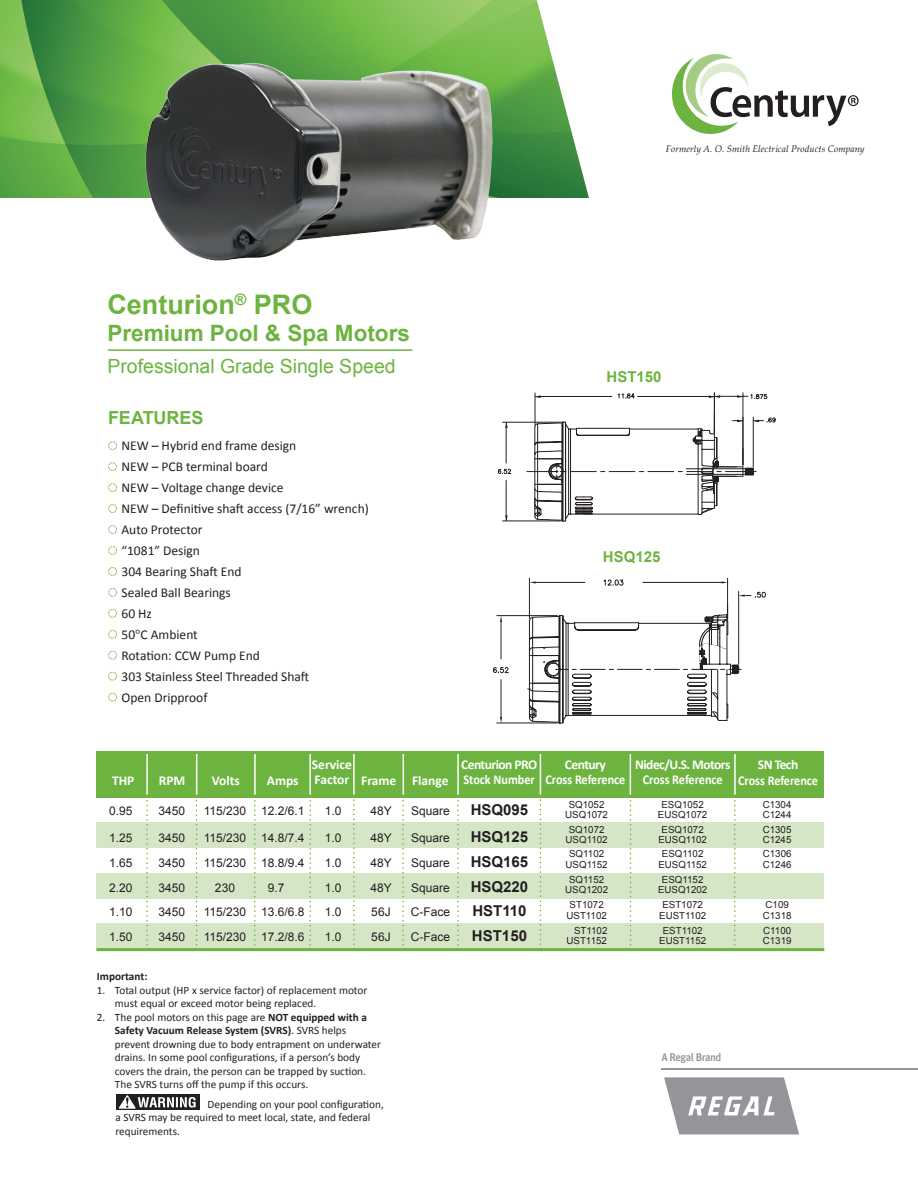
<style>
.page{position:relative;width:918px;height:1188px;background:#fff}
.page>*{position:absolute;margin:0;border:0;box-sizing:border-box;transform-origin:0 0}
.t1{font:700 27px "Arial";color:#6cb43f}
.t2{font:700 22.5px "Arial";color:#6cb43f}
.t3{font:19.5px "Arial";color:#6cb43f}
.t4{font:700 18px "Arial";color:#6cb43f}
.t5{font:700 15px "Arial";color:#231f20}
.t6{font:700 15px "Arial";color:#6cb43f}
.t7{font:13.5px/21px "Calibri";color:#231f20}
.t8{font:700 13.5px/15.3px "Calibri";color:#fff;text-align:center}
.t9{font:700 13.5px/15.3px "Calibri";letter-spacing:-.04em;color:#fff}
.t10{font:12px "Arial";color:#231f20}
.t11{font:11.25px/13.5px "Calibri";color:#231f20}
.t12{font:700 11.25px "Calibri";color:#231f20}
.t13{font:500 11.1px "Unit OT";letter-spacing:-.04em;color:#939598}
.t14{font:9.75px "Arial";color:#231f20}
.t15{font:italic 9.45px "Palatino Linotype";color:#231f20}
.s1{font-family:"Helvetica"}
.s2{font-weight:700}
</style>
<div class="page">
<svg style="left:672px;top:54px;width:187px;height:80px"></svg>
<hr style="left:662px;top:1068px;width:256px;height:2px;background:#939598">
<svg style="left:664px;top:1077px;width:135px;height:57px"></svg>
<img style="left:0;top:0;width:589px;height:198px">
<img style="left:124px;top:26px;width:393px;height:235px">
<svg style="left:108px;top:441px;width:9px;height:9px"></svg>
<svg style="left:108px;top:462px;width:9px;height:9px"></svg>
<svg style="left:108px;top:483px;width:9px;height:9px"></svg>
<svg style="left:108px;top:504px;width:9px;height:9px"></svg>
<svg style="left:108px;top:525px;width:9px;height:9px"></svg>
<svg style="left:108px;top:546px;width:9px;height:9px"></svg>
<svg style="left:108px;top:567px;width:9px;height:9px"></svg>
<svg style="left:108px;top:588px;width:9px;height:9px"></svg>
<svg style="left:108px;top:609px;width:9px;height:9px"></svg>
<svg style="left:108px;top:630px;width:9px;height:9px"></svg>
<svg style="left:108px;top:651px;width:9px;height:9px"></svg>
<svg style="left:108px;top:672px;width:9px;height:9px"></svg>
<svg style="left:108px;top:693px;width:9px;height:9px"></svg>
<svg style="left:493px;top:578px;width:273px;height:146px"></svg>
<svg style="left:498px;top:392px;width:278px;height:130px"></svg>
<hr style="left:108px;top:349px;width:304px;height:2px;background:#6cb43f">
<div style="left:96px;top:823px;width:728px;height:25px;background:#d5e6c7"></div>
<div style="left:96px;top:873px;width:728px;height:25px;background:#d5e6c7"></div>
<div style="left:96px;top:923px;width:728px;height:26px;background:#d5e6c7"></div>
<svg style="left:146px;top:800px;width:2px;height:146px"></svg>
<svg style="left:196px;top:800px;width:2px;height:146px"></svg>
<svg style="left:254px;top:800px;width:2px;height:146px"></svg>
<svg style="left:309px;top:800px;width:2px;height:146px"></svg>
<svg style="left:353px;top:799px;width:2px;height:146px"></svg>
<svg style="left:402px;top:800px;width:2px;height:146px"></svg>
<svg style="left:457px;top:800px;width:2px;height:146px"></svg>
<svg style="left:540px;top:799px;width:1px;height:146px"></svg>
<svg style="left:630px;top:800px;width:2px;height:146px"></svg>
<svg style="left:734px;top:800px;width:2px;height:146px"></svg>
<div style="left:96px;top:751px;width:728px;height:47px;background:#6cb43f"></div>
<div style="left:116px;top:1094px;width:83px;height:16px;background:#231f20"></div>
<svg style="left:119px;top:1095px;width:77px;height:14px"></svg>
<hr style="left:96px;top:948px;width:728px;height:3px;background:#6cb43f">
<hr style="left:146px;top:754px;width:2px;height:41px;background:#fff">
<hr style="left:196px;top:754px;width:1px;height:41px;background:#fff">
<hr style="left:254px;top:754px;width:2px;height:41px;background:#fff">
<hr style="left:309px;top:754px;width:2px;height:41px;background:#fff">
<hr style="left:353px;top:754px;width:2px;height:41px;background:#fff">
<hr style="left:403px;top:754px;width:1px;height:41px;background:#fff">
<hr style="left:457px;top:754px;width:2px;height:41px;background:#fff">
<hr style="left:540px;top:754px;width:1px;height:41px;background:#fff">
<hr style="left:630px;top:754px;width:1px;height:41px;background:#fff">
<hr style="left:734px;top:754px;width:2px;height:41px;background:#fff">
<p class="t15" style="left:666px;top:142px;width:200px">Formerly A. O. Smith Electrical Products Company</p>
<h1 class="t1" style="left:107px;top:287px;width:207px">Centurion<sup>®</sup> PRO</h1>
<h2 class="t2" style="left:107px;top:318px;width:304px">Premium Pool &amp; Spa Motors</h2>
<h3 class="t3" style="left:107px;top:354px;width:290px">Professional Grade Single Speed</h3>
<h3 class="t6" style="left:607px;top:366px;width:57px">HST150</h3>
<h3 class="t4" style="left:108px;top:405px;width:97px">FEATURES</h3>
<p class="t7" style="left:122px;top:435px;width:249px">NEW – Hybrid end frame design<br>NEW – PCB terminal board<br>NEW – Voltage change device<br>NEW – Definitive shaft access (7/16” wrench)<br>Auto Protector<br>“1081” Design<br>304 Bearing Shaft End<br>Sealed Ball Bearings<br>60 Hz<br>50<span class="s1">°</span>C Ambient<br>Rotation: CCW Pump End<br>303 Stainless Steel Threaded Shaft<br>Open Dripproof</p>
<h3 class="t6" style="left:603px;top:547px;width:59px">HSQ125</h3>
<p class="t8" style="left:112px;top:773px;width:24px">THP</p>
<p class="t8" style="left:159px;top:773px;width:28px">RPM</p>
<p class="t8" style="left:212px;top:773px;width:30px">Volts</p>
<p class="t8" style="left:267px;top:773px;width:33px">Amps</p>
<p class="t8" style="left:312px;top:757px;width:138px;line-height:15.8px;text-align:left">Service<br>Factor Frame Flange</p>
<p class="t9" style="left:461px;top:757px;width:77px">Centurion PRO<br>Stock Number</p>
<p class="t8" style="left:545px;top:757px;width:81px">Century<br>Cross Reference</p>
<p class="t8" style="left:635px;top:757px;width:97px">Nidec/U.S. Motors<br>Cross Reference</p>
<p class="t8" style="left:738px;top:757px;width:81px">SN Tech<br>Cross Reference</p>
<p class="t10" style="left:109px;top:803px;width:25px">0.95</p>
<p class="t10" style="left:158px;top:803px;width:28px">3450</p>
<p class="t10" style="left:204px;top:803px;width:102px">115/230 12.2/6.1</p>
<p class="t10" style="left:325px;top:803px;width:18px">1.0</p>
<p class="t10" style="left:370px;top:803px;width:23px">48Y</p>
<p class="t10" style="left:411px;top:803px;width:40px">Square</p>
<h3 class="t5" style="left:471px;top:800px;width:59px">HSQ095</h3>
<p class="t10" style="left:109px;top:830px;width:25px">1.25</p>
<p class="t10" style="left:158px;top:830px;width:28px">3450</p>
<p class="t10" style="left:204px;top:830px;width:102px">115/230 14.8/7.4</p>
<p class="t10" style="left:325px;top:830px;width:18px">1.0</p>
<p class="t10" style="left:370px;top:830px;width:23px">48Y</p>
<p class="t10" style="left:411px;top:830px;width:40px">Square</p>
<h3 class="t5" style="left:471px;top:827px;width:59px">HSQ125</h3>
<p class="t10" style="left:109px;top:855px;width:25px">1.65</p>
<p class="t10" style="left:158px;top:855px;width:28px">3450</p>
<p class="t10" style="left:204px;top:855px;width:102px">115/230 18.8/9.4</p>
<p class="t10" style="left:325px;top:855px;width:18px">1.0</p>
<p class="t10" style="left:370px;top:855px;width:23px">48Y</p>
<p class="t10" style="left:411px;top:855px;width:40px">Square</p>
<h3 class="t5" style="left:471px;top:852px;width:59px">HSQ165</h3>
<p class="t10" style="left:109px;top:880px;width:25px">2.20</p>
<p class="t10" style="left:158px;top:880px;width:28px">3450</p>
<p class="t10" style="left:215px;top:880px;width:22px">230</p>
<p class="t10" style="left:268px;top:880px;width:18px">9.7</p>
<p class="t10" style="left:325px;top:880px;width:18px">1.0</p>
<p class="t10" style="left:370px;top:880px;width:23px">48Y</p>
<p class="t10" style="left:411px;top:880px;width:40px">Square</p>
<h3 class="t5" style="left:471px;top:876px;width:59px">HSQ220</h3>
<p class="t10" style="left:109px;top:904px;width:25px">1.10</p>
<p class="t10" style="left:158px;top:904px;width:28px">3450</p>
<p class="t10" style="left:204px;top:904px;width:102px">115/230 13.6/6.8</p>
<p class="t10" style="left:325px;top:904px;width:18px">1.0</p>
<p class="t10" style="left:371px;top:904px;width:21px">56J</p>
<p class="t10" style="left:411px;top:904px;width:41px">C-Face</p>
<h3 class="t5" style="left:472px;top:901px;width:56px">HST110</h3>
<p class="t10" style="left:109px;top:929px;width:25px">1.50</p>
<p class="t10" style="left:158px;top:929px;width:28px">3450</p>
<p class="t10" style="left:204px;top:929px;width:102px">115/230 17.2/8.6</p>
<p class="t10" style="left:325px;top:929px;width:18px">1.0</p>
<p class="t10" style="left:371px;top:929px;width:21px">56J</p>
<p class="t10" style="left:411px;top:929px;width:41px">C-Face</p>
<h3 class="t5" style="left:472px;top:926px;width:57px">HST150</h3>
<p class="t12" style="left:97px;top:970px;width:52px">Important:</p>
<p class="t11" style="left:115px;top:983px;width:254px;text-indent:-18px">1. Total output (HP x service factor) of replacement motor must equal or exceed motor being replaced.</p>
<p class="t11" style="left:115px;top:1010px;width:268px;text-indent:-18px">2. The pool motors on this page are <span class="s2">NOT equipped with a Safety Vacuum Release System (SVRS)</span>. SVRS helps prevent drowning due to body entrapment on underwater drains. In some pool configurations, if a person’s body covers the drain, the person can be trapped by suction.<br>The SVRS turns off the pump if this occurs.</p>
<p class="t11" style="left:115px;top:1097px;width:270px;text-indent:92px">Depending on your pool configuration, a SVRS may be required to meet local, state, and federal requirements.</p>
<p class="t14" style="left:569px;top:798px;width:37px">SQ1052</p>
<p class="t14" style="left:661px;top:798px;width:44px">ESQ1052</p>
<p class="t14" style="left:763px;top:798px;width:30px">C1304</p>
<p class="t14" style="left:565px;top:808px;width:44px">USQ1072</p>
<p class="t14" style="left:658px;top:808px;width:51px">EUSQ1072</p>
<p class="t14" style="left:763px;top:808px;width:30px">C1244</p>
<p class="t14" style="left:569px;top:823px;width:37px">SQ1072</p>
<p class="t14" style="left:662px;top:823px;width:44px">ESQ1072</p>
<p class="t14" style="left:763px;top:823px;width:30px">C1305</p>
<p class="t14" style="left:566px;top:834px;width:44px">USQ1102</p>
<p class="t14" style="left:658px;top:834px;width:50px">EUSQ1102</p>
<p class="t14" style="left:763px;top:834px;width:30px">C1245</p>
<p class="t14" style="left:569px;top:847px;width:37px">SQ1102</p>
<p class="t14" style="left:662px;top:847px;width:43px">ESQ1102</p>
<p class="t14" style="left:763px;top:847px;width:30px">C1306</p>
<p class="t14" style="left:566px;top:858px;width:44px">USQ1152</p>
<p class="t14" style="left:658px;top:858px;width:50px">EUSQ1152</p>
<p class="t14" style="left:763px;top:858px;width:30px">C1246</p>
<p class="t14" style="left:569px;top:873px;width:37px">SQ1152</p>
<p class="t14" style="left:662px;top:873px;width:43px">ESQ1152</p>
<p class="t14" style="left:565px;top:884px;width:44px">USQ1202</p>
<p class="t14" style="left:658px;top:884px;width:51px">EUSQ1202</p>
<p class="t14" style="left:570px;top:899px;width:36px">ST1072</p>
<p class="t14" style="left:662px;top:899px;width:42px">EST1072</p>
<p class="t14" style="left:766px;top:899px;width:25px">C109</p>
<p class="t14" style="left:566px;top:909px;width:42px">UST1102</p>
<p class="t14" style="left:659px;top:909px;width:48px">EUST1102</p>
<p class="t14" style="left:763px;top:909px;width:30px">C1318</p>
<p class="t14" style="left:574px;top:924px;width:35px">ST1102</p>
<p class="t14" style="left:663px;top:924px;width:41px">EST1102</p>
<p class="t14" style="left:763px;top:924px;width:30px">C1100</p>
<p class="t14" style="left:566px;top:934px;width:42px">UST1152</p>
<p class="t14" style="left:659px;top:934px;width:48px">EUST1152</p>
<p class="t14" style="left:763px;top:934px;width:30px">C1319</p>
<p class="t13" style="left:661px;top:1050px;width:62px">A Regal Brand</p>
</div>
